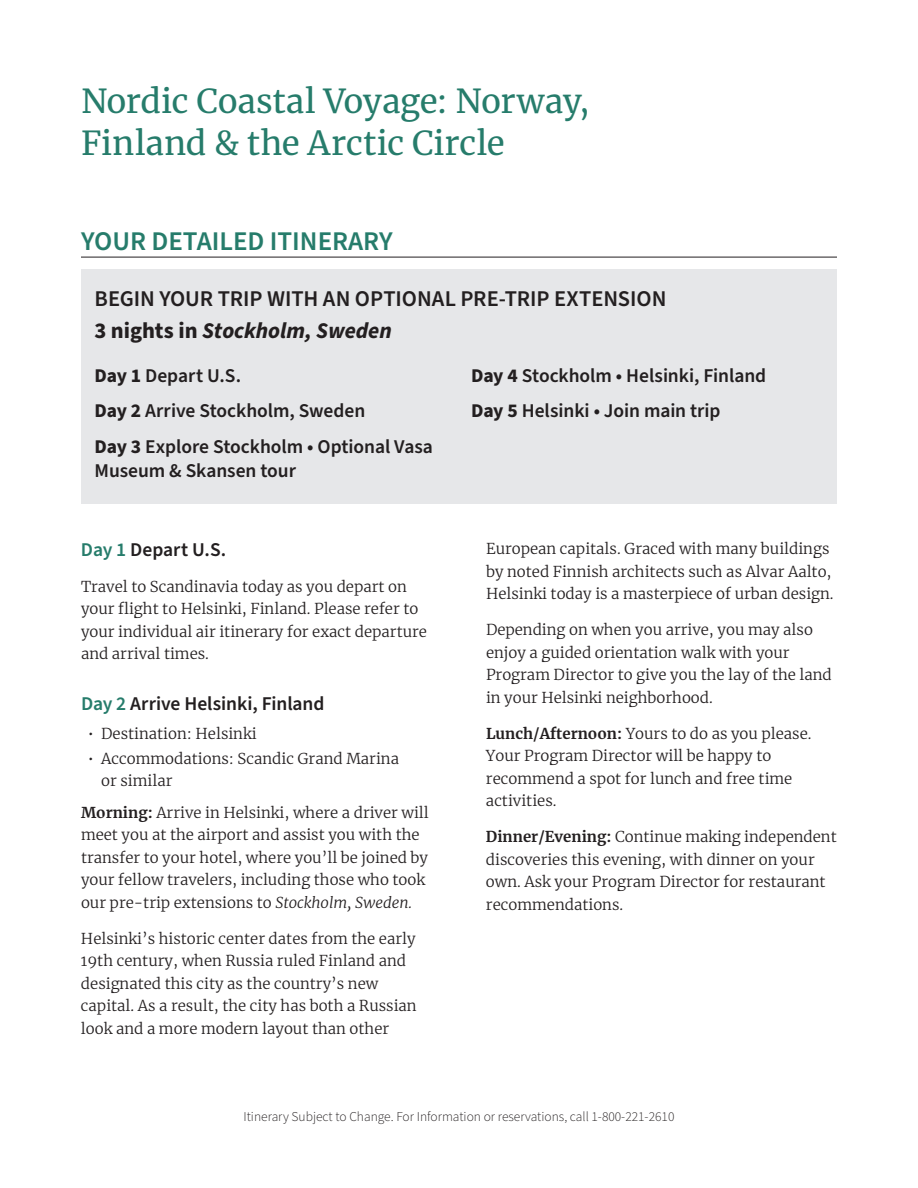
<style>
.page{position:relative;width:918px;height:1188px;background:#fff}
.page>*{position:absolute;margin:0;border:0;box-sizing:border-box;transform-origin:0 0}
.trip_title_small{font:33px/42px "Merriweather";letter-spacing:-.005em;color:#267c6b}
.subhead{font:600 27px "Source Sans Pro";color:#267c6b}
.ext_sub_test{font:600 22.5px "Source Sans Pro";color:#231f20}
.t1{font:italic 700 22.5px "Source Sans Pro";color:#231f20}
.day_web_title{font:600 19.5px/24px "Source Sans Pro";letter-spacing:-.005em;color:#231f20}
.day_web_copy_span_column{font:300 15px/22.5px "Merriweather";color:#231f20}
.t2{font:300 13.5px "Source Sans Pro";color:#231f20}
.s1{font-style:normal}
.s2{font-weight:700}
.s3{color:#267c6b}
.s4{font-style:inherit}
.s5{font-style:italic}
</style>
<div class="page">
<hr style="left:81px;top:257px;width:756px;height:1px;background:#231f20">
<div style="left:81px;top:269px;width:756px;height:235px;background:#e6e7e9"></div>
<p class="trip_title_small" style="left:81px;top:80px;width:510px">Nordic Coastal Voyage: Norway,<br>Finland &amp; the Arctic Circle</p>
<p class="subhead" style="left:81px;top:223px;width:313px">YOUR DETAILED ITINERARY</p>
<p class="ext_sub_test" style="left:94px;top:284px;width:573px">BEGIN YOUR TRIP WITH AN OPTIONAL PRE-TRIP EXTENSION</p>
<p class="t1" style="left:94px;top:315px;width:299px"><span class="s1">3 nights in</span> Stockholm, Sweden</p>
<p class="day_web_title" style="left:94px;top:364px;width:148px"><span class="s2">Day 1</span> Depart U.S.</p>
<p class="day_web_title" style="left:94px;top:399px;width:272px"><span class="s2">Day 2</span> Arrive Stockholm, Sweden</p>
<p class="day_web_title" style="left:94px;top:435px;width:340px"><span class="s2">Day 3</span> Explore Stockholm • Optional Vasa<br>Museum &amp; Skansen tour</p>
<p class="day_web_title" style="left:471px;top:364px;width:297px"><span class="s2">Day 4</span> Stockholm • Helsinki, Finland</p>
<p class="day_web_title" style="left:471px;top:399px;width:251px"><span class="s2">Day 5</span> Helsinki • Join main trip</p>
<p class="day_web_title" style="left:81px;top:538px;width:147px"><span class="s3">Day 1</span> Depart U.S.</p>
<p class="day_web_copy_span_column" style="left:81px;top:574px;width:348px">Travel to Scandinavia today as you depart on your flight to Helsinki, Finland. Please refer to your individual air itinerary for exact departure and arrival times.</p>
<p class="day_web_title" style="left:81px;top:692px;width:245px"><span class="s3">Day 2</span> Arrive Helsinki, Finland</p>
<p class="day_web_copy_span_column" style="left:88px;top:722px;width:170px">• Destination: Helsinki</p>
<p class="day_web_copy_span_column" style="left:101px;top:747px;width:299px;text-indent:-14px">• Accommodations: Scandic Grand Marina or similar</p>
<p class="day_web_copy_span_column" style="left:81px;top:801px;width:349px"><span class="s4">Morning:</span> Arrive in Helsinki, where a driver will meet you at the airport and assist you with the transfer to your hotel, where you’ll be joined by your fellow travelers, including those who took our pre-trip extensions to <span class="s5">Stockholm, Sweden.</span></p>
<p class="day_web_copy_span_column" style="left:81px;top:927px;width:337px">Helsinki’s historic center dates from the early 19th century, when Russia ruled Finland and designated this city as the country’s new capital. As a result, the city has both a Russian look and a more modern layout than other</p>
<p class="day_web_copy_span_column" style="left:486px;top:537px;width:349px">European capitals. Graced with many buildings by noted Finnish architects such as Alvar Aalto,<br>Helsinki today is a masterpiece of urban design.</p>
<p class="day_web_copy_span_column" style="left:486px;top:618px;width:347px">Depending on when you arrive, you may also enjoy a guided orientation walk with your Program Director to give you the lay of the land in your Helsinki neighborhood.</p>
<p class="day_web_copy_span_column" style="left:486px;top:721px;width:327px"><span class="s4">Lunch/Afternoon:</span> Yours to do as you please.<br>Your Program Director will be happy to recommend a spot for lunch and free time activities.</p>
<p class="day_web_copy_span_column" style="left:486px;top:825px;width:352px"><span class="s4">Dinner/Evening:</span> Continue making independent discoveries this evening, with dinner on your own. Ask your Program Director for restaurant recommendations.</p>
<p class="t2" style="left:244px;top:1107px;width:432px">Itinerary Subject to Change. For Information or reservations, call 1-800-221-2610</p>
</div>
